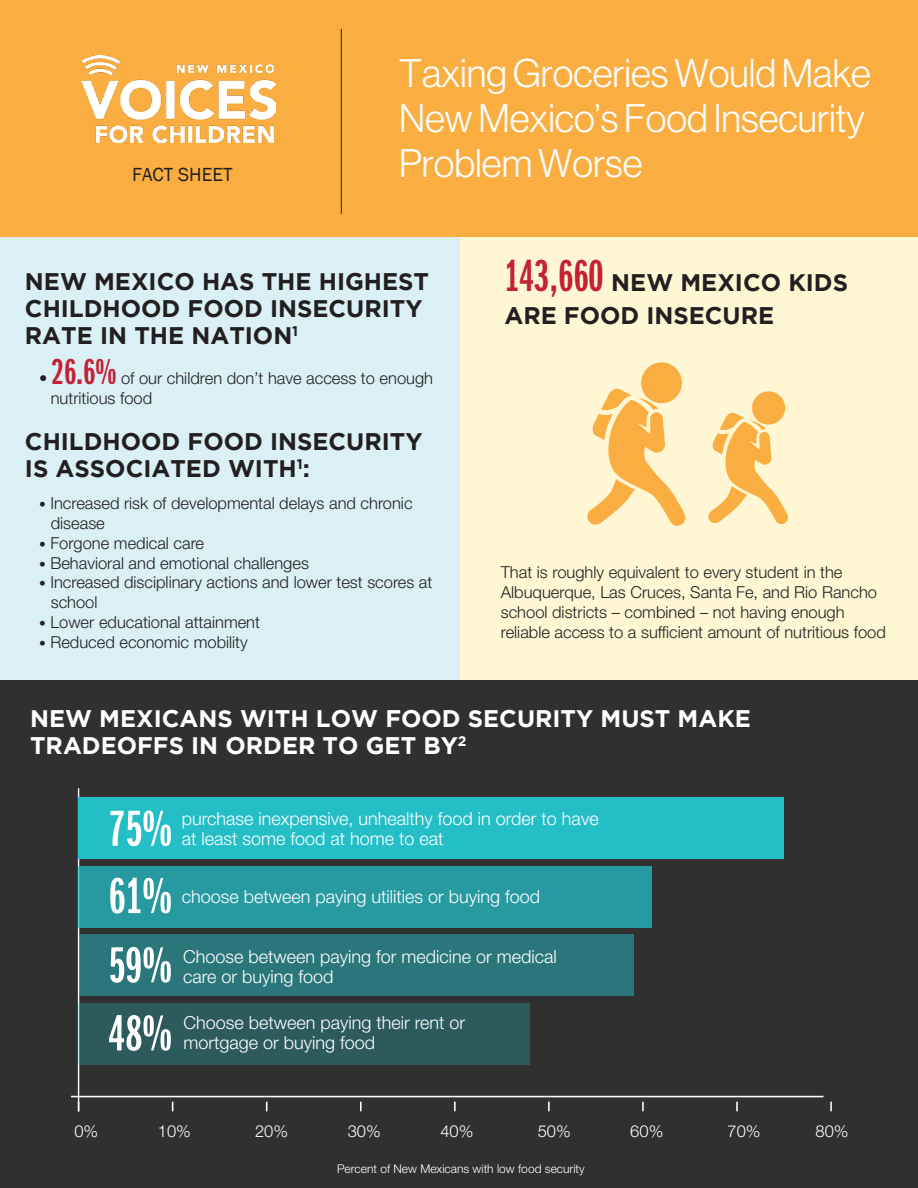
<style>
.page{position:relative;width:918px;height:1188px;background:#fff}
.page>*{position:absolute;margin:0;border:0;box-sizing:border-box;transform-origin:0 0}
.t1{font:52.5px "Franklin Gothic URW Ext Com D Dem";color:#fff}
.t2{font:39px/45px "N Haas Grotesk DS Pro 45 Lt";color:#fff}
.t3{font:37.5px "Franklin Gothic LT Pro Dm X Cm";color:#c42136}
.t4{font:700 24px/27px "Gotham";color:#231f20}
.t5{font:700 24px/27px "Gotham";color:#fff}
.t6{font:19.5px "Franklin Gothic";color:#231f20}
.t7{font:300 18px "Helvetica Neue";color:#fff}
.t8{font:300 16.5px/19.8px "Helvetica Neue";color:#231f20}
.t9{font:300 16.5px "Helvetica Neue";color:#fff}
.t10{font:300 12px "Helvetica Neue";color:#fff}
.s1{font-family:"Helvetica Neue";font-weight:300;font-size:16.5px;color:#231f20}
.s2{font-size:13.5px}
.s3{font-family:"Franklin Gothic URW Ext Com D Dem";font-weight:400;font-size:46.5px;color:#c42136}
</style>
<div class="page">
<div style="left:0;top:230px;width:460px;height:454px;background:#daf0f4"></div>
<div style="left:461px;top:227px;width:457px;height:459px;background:#fff6d4"></div>
<div style="left:0;top:680px;width:918px;height:508px;background:#303030"></div>
<div style="left:0;top:0;width:918px;height:236px;background:#faae42"></div>
<hr style="left:341px;top:29px;width:1px;height:185px;background:#231f20">
<img style="left:82px;top:55px;width:194px;height:87px">
<div style="left:641px;top:362px;width:41px;height:41px;background:#faae42;border-radius:50%"></div>
<svg style="left:587px;top:387px;width:99px;height:139px"></svg>
<div style="left:752px;top:391px;width:33px;height:34px;background:#faae42;border-radius:50%"></div>
<svg style="left:708px;top:412px;width:80px;height:112px"></svg>
<hr style="left:71px;top:1096px;width:753px;height:1px;background:#fff">
<hr style="left:78px;top:788px;width:1px;height:324px;background:#fff">
<svg style="left:360px;top:1102px;width:2px;height:9px"></svg>
<svg style="left:454px;top:1102px;width:2px;height:9px"></svg>
<svg style="left:548px;top:1102px;width:2px;height:9px"></svg>
<svg style="left:642px;top:1102px;width:2px;height:9px"></svg>
<svg style="left:736px;top:1102px;width:2px;height:9px"></svg>
<svg style="left:830px;top:1102px;width:2px;height:9px"></svg>
<div style="left:79px;top:1003px;width:451px;height:62px;background:#2c5a5d"></div>
<div style="left:79px;top:935px;width:555px;height:61px;background:#2a767b"></div>
<div style="left:79px;top:866px;width:573px;height:62px;background:#279aa1"></div>
<div style="left:79px;top:798px;width:705px;height:61px;background:#24bec7"></div>
<p class="t6" style="left:132px;top:163px;width:102px">FACT SHEET</p>
<h2 class="t2" style="left:399px;top:51px;width:474px">Taxing Groceries Would Make<br>New Mexico’s Food Insecurity</h2>
<h2 class="t2" style="left:399px;top:141px;width:245px">Problem Worse</h2>
<h3 class="t4" style="left:25px;top:268px;width:406px">NEW MEXICO HAS THE HIGHEST<br>CHILDHOOD FOOD INSECURITY<br>RATE IN THE NATION<sup>1</sup></h3>
<h3 class="t3" style="left:39px;top:351px;width:79px"><span class="s1">•</span> 26.6%</h3>
<p class="t8" style="left:51px;top:368px;width:384px;text-indent:70px">of our children don’t have access to enough nutritious food</p>
<h3 class="t4" style="left:25px;top:428px;width:399px">CHILDHOOD FOOD INSECURITY<br>IS ASSOCIATED WITH<sup>1</sup>:</h3>
<p class="t8" style="left:51px;top:493px;width:363px;text-indent:-12px"><span class="s2">•</span> Increased risk of developmental delays and chronic disease</p>
<p class="t8" style="left:39px;top:533px;width:167px"><span class="s2">•</span> Forgone medical care</p>
<p class="t8" style="left:39px;top:553px;width:271px"><span class="s2">•</span> Behavioral and emotional challenges</p>
<p class="t8" style="left:51px;top:572px;width:383px;text-indent:-12px"><span class="s2">•</span> Increased disciplinary actions and lower test scores at school</p>
<p class="t8" style="left:39px;top:612px;width:223px"><span class="s2">•</span> Lower educational attainment</p>
<p class="t8" style="left:39px;top:632px;width:210px"><span class="s2">•</span> Reduced economic mobility</p>
<h3 class="t4" style="left:504px;top:265px;width:345px;line-height:33px"><span class="s3">143,660</span> NEW MEXICO KIDS<br>ARE FOOD INSECURE</h3>
<p class="t8" style="left:501px;top:562px;width:387px">That is roughly equivalent to every student in the Albuquerque, Las Cruces, Santa Fe, and Rio Rancho school districts – combined – not having enough reliable access to a sufficient amount of nutritious food</p>
<h3 class="t5" style="left:30px;top:704px;width:722px">NEW MEXICANS WITH LOW FOOD SECURITY MUST MAKE<br>TRADEOFFS IN ORDER TO GET BY<sup>2</sup></h3>
<h1 class="t1" style="left:108px;top:800px;width:65px">75%</h1>
<p class="t7" style="left:182px;top:808px;width:418px">purchase inexpensive, unhealthy food in order to have</p>
<p class="t7" style="left:182px;top:828px;width:263px">at least some food at home to eat</p>
<h1 class="t1" style="left:108px;top:867px;width:65px">61%</h1>
<p class="t7" style="left:182px;top:886px;width:360px">choose between paying utilities or buying food</p>
<h1 class="t1" style="left:108px;top:937px;width:65px">59%</h1>
<h1 class="t1" style="left:108px;top:1005px;width:65px">48%</h1>
<p class="t7" style="left:183px;top:945px;width:375px">Choose between paying for medicine or medical</p>
<p class="t7" style="left:183px;top:965px;width:152px">care or buying food</p>
<p class="t7" style="left:183px;top:1012px;width:283px">Choose between paying their rent or</p>
<p class="t7" style="left:183px;top:1032px;width:193px">mortgage or buying food</p>
<p class="t9" style="left:74px;top:1121px;width:25px">0%</p>
<p class="t9" style="left:158px;top:1121px;width:35px">10%</p>
<p class="t9" style="left:255px;top:1121px;width:35px">20%</p>
<p class="t9" style="left:348px;top:1121px;width:35px">30%</p>
<p class="t9" style="left:440px;top:1121px;width:35px">40%</p>
<p class="t9" style="left:538px;top:1121px;width:35px">50%</p>
<p class="t9" style="left:630px;top:1121px;width:35px">60%</p>
<p class="t9" style="left:728px;top:1121px;width:35px">70%</p>
<p class="t9" style="left:816px;top:1121px;width:35px">80%</p>
<p class="t10" style="left:337px;top:1161px;width:249px">Percent of New Mexicans with low food security</p>
</div>
